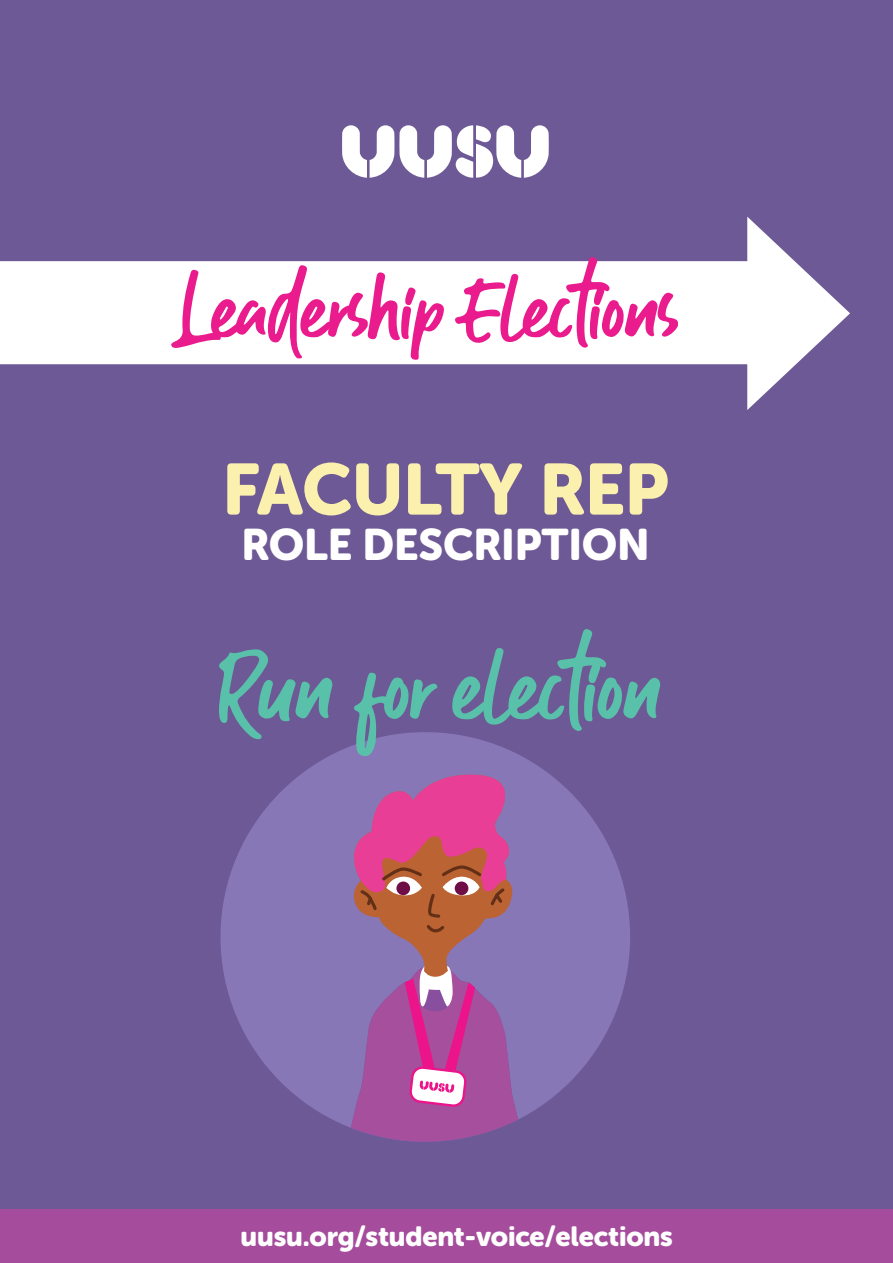
<style>
.page{position:relative;width:893px;height:1263px;background:#6d5995}
.page>*{position:absolute;margin:0;border:0;box-sizing:border-box;transform-origin:0 0}
.t1{font:94.8px "Guthen Bloots";color:#59c1aa}
.t2{font:84.3px "Guthen Bloots";color:#e91b8d}
.t3{font:71.7px "Museo Sans Rounded 900";letter-spacing:-.005em;color:#fbf0ae}
.t4{font:43.8px "Museo Sans Rounded 900";letter-spacing:-.005em;color:#fff}
.t5{font:27.6px "Museo Sans Rounded 900";letter-spacing:-.005em;color:#fff}
</style>
<div class="page">
<div style="left:0;top:1210px;width:893px;height:53px;background:#a54d9c"></div>
<svg style="left:0;top:217px;width:850px;height:193px;fill:#fff"></svg>
<svg style="left:342px;top:125px;width:207px;height:53px"></svg>
<div style="left:220px;top:732px;width:410px;height:410px;background:#8777b7;border-radius:50%"></div>
<svg style="left:338px;top:774px;width:195px;height:368px"></svg>
<h2 class="t2" style="left:182px;top:256px;width:497px">Leadership Elections</h2>
<h3 class="t3" style="left:222px;top:449px;width:448px">FACULTY REP</h3>
<h3 class="t4" style="left:241px;top:519px;width:410px">ROLE DESCRIPTION</h3>
<h1 class="t1" style="left:220px;top:628px;width:441px">Run for election</h1>
<p class="t5" style="left:241px;top:1220px;width:434px">uusu.org/student-voice/elections</p>
</div>
